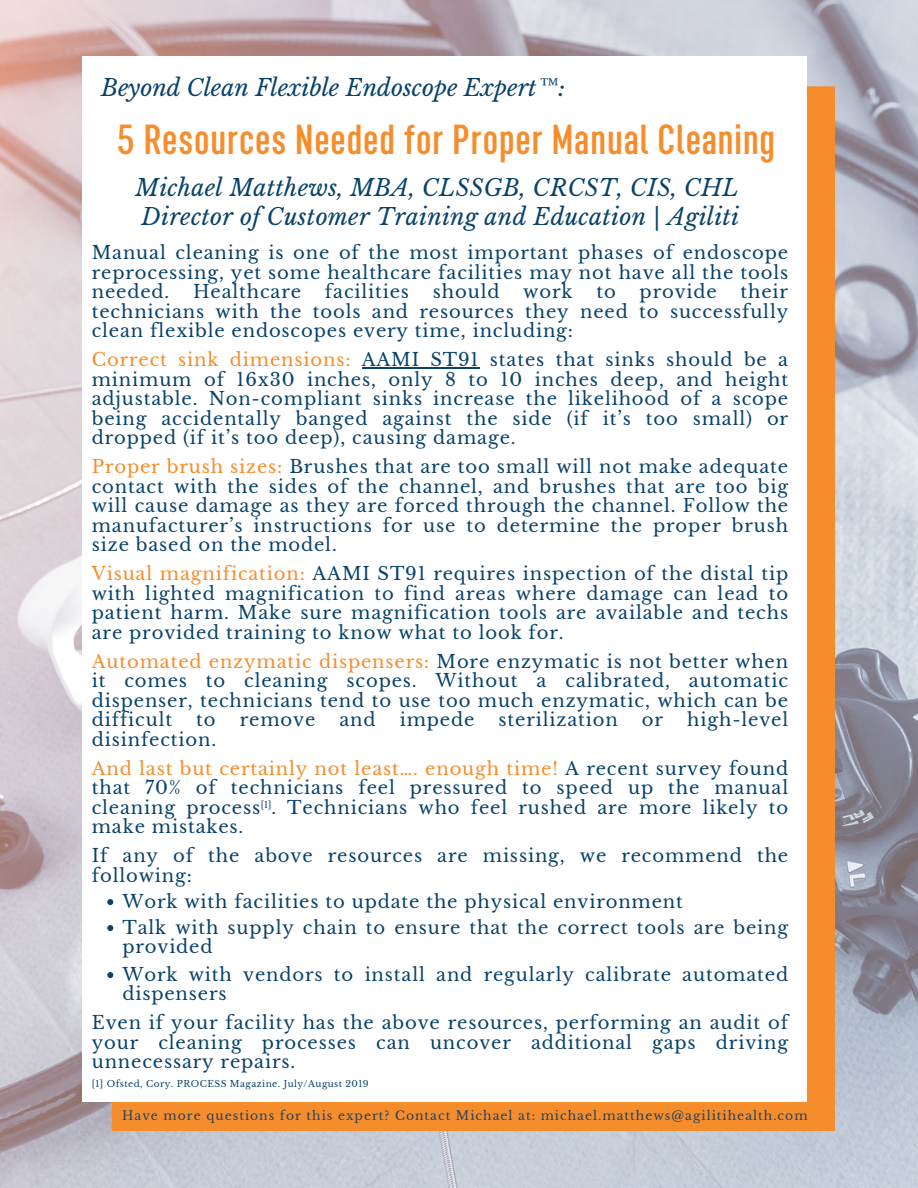
<style>
.page{position:relative;width:918px;height:1188px;background:#fff}
.page>*{position:absolute;margin:0;border:0;box-sizing:border-box;transform-origin:0 0}
.t1{font:600 extra-condensed 42px "Opinion Pro";letter-spacing:.04em;color:#f68d2c}
.t2{font:italic 23.1px "Libre Baskerville";letter-spacing:.01em;color:#09426a}
.t3{font:18px/19.5px "Libre Baskerville";letter-spacing:.045em;color:#09426a;text-align:justify}
.t4{font:12.3px "Libre Baskerville";letter-spacing:.08em;color:#23435d}
.t5{font:9px "Libre Baskerville";letter-spacing:.045em;color:#09426a}
.s1{color:#f68d2c}
</style>
<div class="page">
<img style="left:0;top:0;width:918px;height:1188px">
<div style="left:112px;top:86px;width:723px;height:1045px;background:#f68d2c"></div>
<div style="left:83px;top:57px;width:723px;height:1045px;background:#fff"></div>
<svg style="left:107px;top:899px;width:6px;height:6px"></svg>
<svg style="left:107px;top:925px;width:6px;height:6px"></svg>
<svg style="left:107px;top:972px;width:6px;height:6px"></svg>
<hr style="left:362px;top:367px;width:118px;height:2px;background:#09426a">
<p class="t2" style="left:101px;top:74px;width:466px">Beyond Clean Flexible Endoscope Expert™:</p>
<p class="t1" style="left:118px;top:122px;width:659px">5 Resources Needed for Proper Manual Cleaning</p>
<p class="t2" style="left:136px;top:173px;width:605px">Michael Matthews, MBA, CLSSGB, CRCST, CIS, CHL</p>
<p class="t2" style="left:142px;top:202px;width:599px">Director of Customer Training and Education | Agiliti</p>
<p class="t3" style="left:92px;top:243px;width:698px">Manual cleaning is one of the most important phases of endoscope reprocessing, yet some healthcare facilities may not have all the tools needed.</p>
<p class="t3" style="left:92px;top:282px;width:698px;text-indent:649px">their technicians with the tools and resources they need to successfully clean flexible endoscopes every time, including:</p>
<p class="t3" style="left:92px;top:350px;width:698px"><span class="s1">Correct sink dimensions:</span> AAMI ST91 states that sinks should be a minimum of 16x30 inches, only 8 to 10 inches deep, and height adjustable. Non-compliant sinks increase the likelihood of a scope being accidentally banged against the side (if it’s too small) or dropped (if it’s too deep), causing damage.</p>
<p class="t3" style="left:92px;top:457px;width:698px"><span class="s1">Proper brush sizes:</span> Brushes that are too small will not make adequate contact with the sides of the channel, and brushes that are too big will cause damage as they are forced through the channel. Follow the manufacturer’s instructions for use to determine the proper brush size based on the model.</p>
<p class="t3" style="left:92px;top:564px;width:698px"><span class="s1">Visual magnification:</span> AAMI ST91 requires inspection of the distal tip with lighted magnification to find areas where damage can lead to patient harm. Make sure magnification tools are available and techs are provided training to know what to look for.</p>
<p class="t3" style="left:92px;top:652px;width:698px"><span class="s1">Automated enzymatic dispensers:</span> More enzymatic is not better when it comes to cleaning scopes. Without a calibrated, automatic dispenser, technicians tend to use too much enzymatic, which can be difficult</p>
<p class="t3" style="left:193px;top:282px;width:110px">Healthcare</p>
<p class="t3" style="left:325px;top:282px;width:86px">facilities</p>
<p class="t3" style="left:433px;top:282px;width:68px">should</p>
<p class="t3" style="left:523px;top:282px;width:51px">work</p>
<p class="t3" style="left:596px;top:282px;width:21px">to</p>
<p class="t3" style="left:640px;top:282px;width:79px">provide</p>
<p class="t3" style="left:196px;top:710px;width:21px">to</p>
<p class="t3" style="left:240px;top:710px;width:77px">remove</p>
<p class="t3" style="left:339px;top:710px;width:38px">and</p>
<p class="t3" style="left:400px;top:710px;width:76px">impede</p>
<p class="t3" style="left:499px;top:710px;width:121px">sterilization</p>
<p class="t3" style="left:642px;top:710px;width:23px">or</p>
<p class="t3" style="left:687px;top:710px;width:102px">high-level</p>
<p class="t3" style="left:92px;top:730px;width:126px">disinfection.</p>
<p class="t3" style="left:92px;top:759px;width:698px"><span class="s1">And last but certainly not least…. enough time!</span> A recent survey found that 70% of technicians feel pressured to speed up the manual cleaning process . Technicians who feel rushed are more likely to make mistakes.</p>
<p class="t3" style="left:92px;top:846px;width:698px">If any of the above resources are missing, we recommend the following:</p>
<p class="t5" style="left:261px;top:799px;width:12px">[1]</p>
<p class="t3" style="left:122px;top:892px;width:562px">Work with facilities to update the physical environment</p>
<p class="t3" style="left:122px;top:918px;width:667px">Talk with supply chain to ensure that the correct tools are being provided</p>
<p class="t3" style="left:122px;top:965px;width:667px">Work with vendors to install and regularly calibrate automated dispensers</p>
<p class="t3" style="left:92px;top:1013px;width:698px">Even if your facility has the above resources, performing an audit of your cleaning processes can uncover additional gaps driving unnecessary repairs.</p>
<p class="t5" style="left:92px;top:1078px;width:278px">[1] Ofsted, Cory. PROCESS Magazine. July/August 2019</p>
<p class="t4" style="left:122px;top:1108px;width:687px">Have more questions for this expert? Contact Michael at: michael.matthews@agilitihealth.com</p>
</div>
